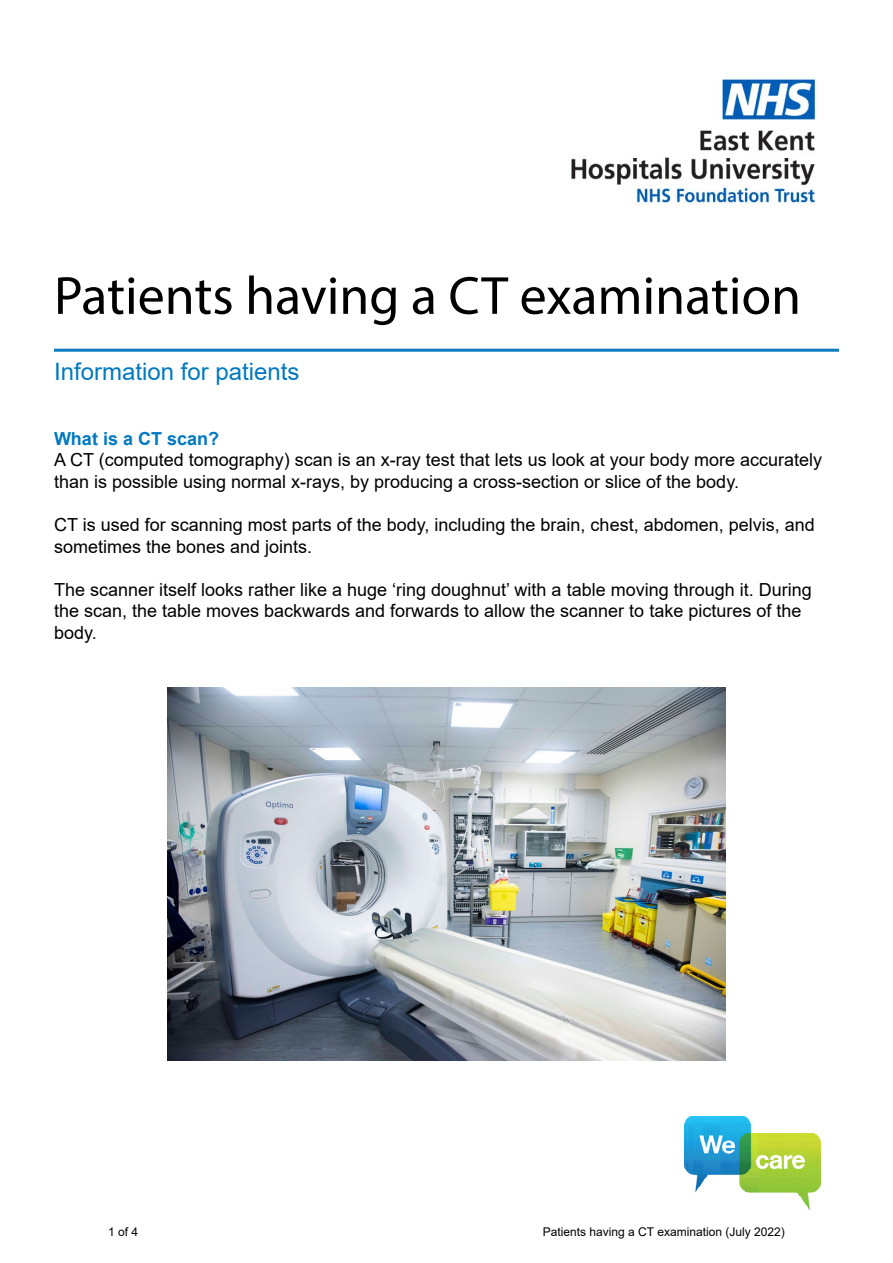
<style>
.page{position:relative;width:893px;height:1263px;background:#fff}
.page>*{position:absolute;margin:0;border:0;box-sizing:border-box;transform-origin:0 0}
.t1{font:54px "Myriad Pro";color:#000}
.t2{font:24px "Arial";color:#0079c1}
.t3{font:18px/21.6px "Arial";color:#000}
.t4{font:700 18px "Arial";color:#0079c1}
.t5{font:12px "Arial";color:#000}
</style>
<div class="page">
<hr style="left:54px;top:349px;width:785px;height:3px;background:#0b7ac0">
<img style="left:571px;top:79px;width:245px;height:125px">
<img style="left:685px;top:1117px;width:136px;height:92px">
<img style="left:167px;top:688px;width:559px;height:372px">
<p class="t1" style="left:54px;top:262px;width:749px">Patients having a CT examination</p>
<p class="t2" style="left:54px;top:355px;width:247px">Information for patients</p>
<p class="t4" style="left:54px;top:425px;width:167px">What is a CT scan?</p>
<p class="t3" style="left:54px;top:449px;width:769px">A CT (computed tomography) scan is an x-ray test that lets us look at your body more accurately than is possible using normal x-rays, by producing a cross-section or slice of the body.</p>
<p class="t3" style="left:54px;top:514px;width:762px">CT is used for scanning most parts of the body, including the brain, chest, abdomen, pelvis, and sometimes the bones and joints.</p>
<p class="t3" style="left:54px;top:578px;width:759px">The scanner itself looks rather like a huge ‘ring doughnut’ with a table moving through it. During the scan, the table moves backwards and forwards to allow the scanner to take pictures of the body.</p>
<p class="t5" style="left:108px;top:1223px;width:32px">1 of 4</p>
<p class="t5" style="left:543px;top:1223px;width:244px">Patients having a CT examination (July 2022)</p>
</div>
